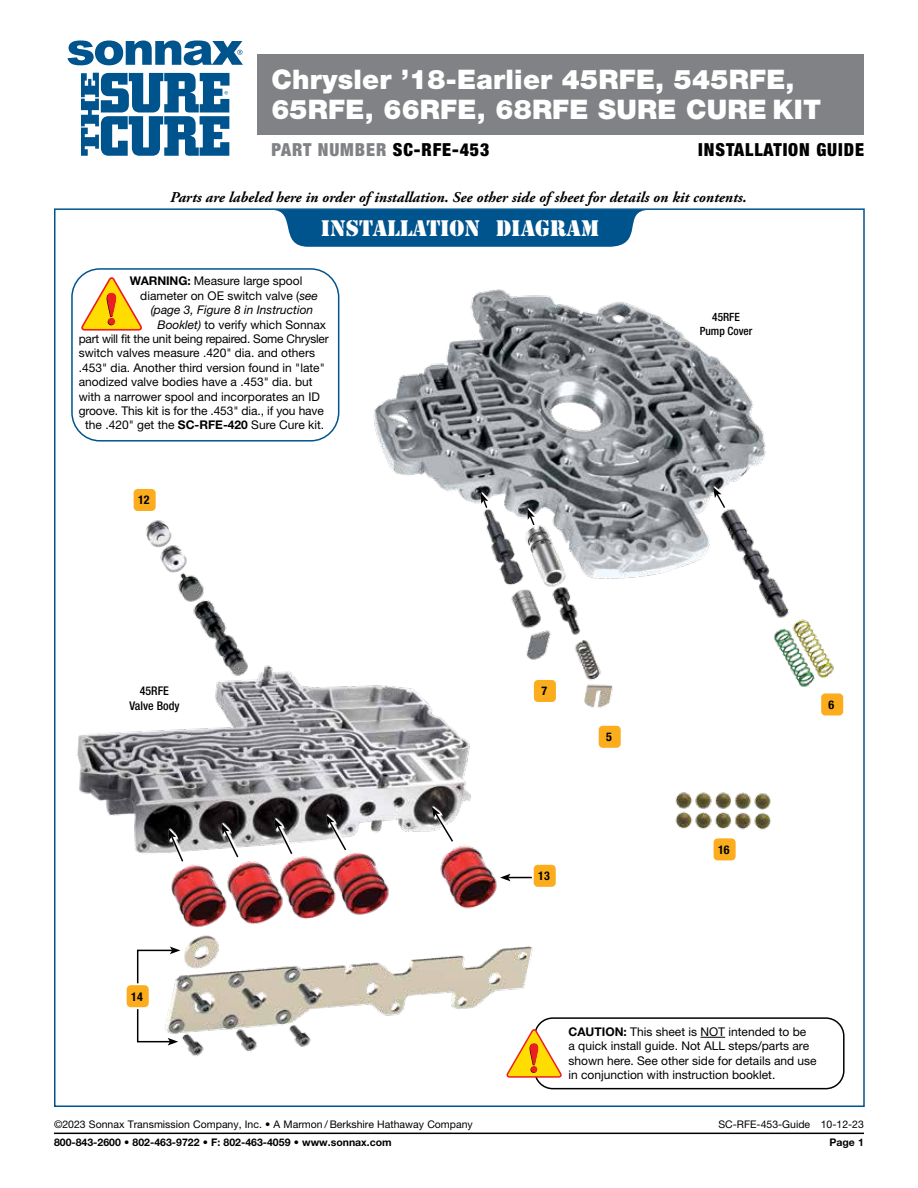
<style>
.page{position:relative;width:918px;height:1188px;background:#fff}
.page>*{position:absolute;margin:0;border:0;box-sizing:border-box;transform-origin:0 0}
.t1{font:900 27px/30px "Helvetica Neue LT Std";letter-spacing:.01em;color:#fff}
.t2{font:21px "Stencil Std";color:#fff}
.t3{font:900 condensed 18px "Helvetica Neue LT Std";letter-spacing:.05em;color:#808285}
.t4{font:900 condensed 18px "Helvetica Neue LT Std";letter-spacing:.05em;color:#000}
.t5{font:italic 700 15px "Adobe Garamond Pro";color:#000}
.t6{font:12px/14.4px "Helvetica Neue LT Std";color:#000}
.t7{font:12px "Helvetica Neue LT Std";letter-spacing:-.02em;color:#000}
.t8{font:italic 12px "Helvetica Neue LT Std";color:#000}
.t9{font:500 condensed 12px/14.4px "Helvetica Neue LT Std";color:#000;text-align:center}
.t10{font:700 condensed 12px "Helvetica Neue LT Std";color:#000}
.t11{font:500 condensed 11.4px/13.6px "Helvetica Neue LT Std";color:#000;text-align:center}
.t12{font:10.5px "Helvetica Neue LT Std";color:#000}
.t13{font:700 10.5px "Helvetica Neue LT Std";color:#000}
.s1{color:#000}
.s2{font-weight:700}
.s3{font-style:italic}
</style>
<div class="page">
<img style="left:373px;top:289px;width:461px;height:541px">
<img style="left:77px;top:488px;width:555px;height:598px">
<div style="left:133px;top:488px;width:24px;height:24px;background:#fbad1d;border-radius:5px"></div>
<div style="left:132px;top:487px;width:26px;height:26px;border:2px solid #fff;border-radius:5px"></div>
<svg style="left:136px;top:947px;width:44px;height:99px"></svg>
<div style="left:126px;top:984px;width:24px;height:24px;background:#fbad1d;border-radius:5px"></div>
<div style="left:125px;top:983px;width:26px;height:26px;border:2px solid #fff;border-radius:5px"></div>
<hr style="left:508px;top:877px;width:41px;height:1px;background:#000">
<svg style="left:500px;top:874px;width:11px;height:7px"></svg>
<div style="left:533px;top:864px;width:24px;height:24px;background:#fbad1d;border-radius:5px"></div>
<div style="left:532px;top:863px;width:26px;height:26px;border:2px solid #fff;border-radius:5px"></div>
<svg style="left:164px;top:826px;width:22px;height:39px"></svg>
<svg style="left:217px;top:820px;width:24px;height:41px"></svg>
<svg style="left:269px;top:815px;width:26px;height:43px"></svg>
<svg style="left:321px;top:811px;width:28px;height:43px"></svg>
<svg style="left:427px;top:803px;width:30px;height:42px"></svg>
<div style="left:820px;top:693px;width:24px;height:23px;background:#fbad1d;border-radius:5px"></div>
<div style="left:819px;top:692px;width:26px;height:25px;border:2px solid #fff;border-radius:5px"></div>
<svg style="left:706px;top:485px;width:26px;height:25px"></svg>
<svg style="left:520px;top:507px;width:21px;height:21px"></svg>
<svg style="left:474px;top:491px;width:20px;height:20px"></svg>
<div style="left:533px;top:679px;width:24px;height:24px;background:#fbad1d;border-radius:5px"></div>
<div style="left:532px;top:678px;width:26px;height:26px;border:2px solid #fff;border-radius:5px"></div>
<div style="left:598px;top:725px;width:24px;height:24px;background:#fbad1d;border-radius:5px"></div>
<div style="left:597px;top:724px;width:26px;height:26px;border:2px solid #fff;border-radius:5px"></div>
<div style="left:713px;top:837px;width:24px;height:24px;background:#fbad1d;border-radius:5px"></div>
<div style="left:712px;top:837px;width:26px;height:25px;border:2px solid #fff;border-radius:5px"></div>
<div style="left:71px;top:268px;width:268px;height:174px;border:2px solid #00548e;border-radius:28px"></div>
<svg style="left:81px;top:277px;width:61px;height:54px"></svg>
<hr style="left:54px;top:1133px;width:810px;height:1px;background:#000">
<svg style="left:278px;top:211px;width:364px;height:36px;background:#105f95"></svg>
<svg style="left:81px;top:73px;width:148px;height:83px"></svg>
<svg style="left:68px;top:40px;width:175px;height:25px"></svg>
<div style="left:258px;top:54px;width:606px;height:81px;background:#808285"></div>
<svg style="left:700px;top:1037px;width:25px;height:1px"></svg>
<div style="left:534px;top:1017px;width:311px;height:72px;border:2px solid #000;border-radius:18px"></div>
<svg style="left:507px;top:1029px;width:55px;height:49px"></svg>
<h1 class="t1" style="left:271px;top:64px;width:551px">Chrysler ’18-Earlier 45RFE, 545RFE,<br>65RFE, 66RFE, 68RFE SURE CURE KIT</h1>
<h3 class="t3" style="left:271px;top:138px;width:220px">PART NUMBER <span class="s1">SC-RFE-453</span></h3>
<h3 class="t4" style="left:698px;top:138px;width:167px">INSTALLATION GUIDE</h3>
<p class="t5" style="left:170px;top:189px;width:578px">Parts are labeled here in order of installation. See other side of sheet for details on kit contents.</p>
<h2 class="t2" style="left:321px;top:215px;width:280px">INSTALLATION DIAGRAM</h2>
<p class="t6" style="left:130px;top:274px;width:174px"><span class="s2">WARNING:</span> Measure large spool</p>
<p class="t6" style="left:140px;top:288px;width:179px">diameter on OE switch valve (<span class="s3">see</span></p>
<p class="t8" style="left:151px;top:303px;width:164px">(page 3, Figure 8 in Instruction</p>
<p class="t6" style="left:157px;top:317px;width:170px"><span class="s3">Booklet)</span> to verify which Sonnax</p>
<p class="t7" style="left:79px;top:332px;width:251px">part will fit the unit being repaired. Some Chrysler</p>
<p class="t6" style="left:79px;top:346px;width:238px">switch valves measure .420" dia. and others</p>
<p class="t6" style="left:79px;top:360px;width:248px">.453" dia. Another third version found in "late"</p>
<p class="t6" style="left:79px;top:375px;width:235px">anodized valve bodies have a .453" dia. but</p>
<p class="t6" style="left:79px;top:389px;width:243px">with a narrower spool and incorporates an ID</p>
<p class="t6" style="left:79px;top:403px;width:247px">groove. This kit is for the .453" dia., if you have</p>
<p class="t6" style="left:85px;top:418px;width:240px">the .420" get the <span class="s2">SC-RFE-420</span> Sure Cure kit.</p>
<p class="t10" style="left:138px;top:493px;width:13px">12</p>
<p class="t9" style="left:129px;top:684px;width:52px">45RFE<br>Valve Body</p>
<p class="t10" style="left:131px;top:989px;width:13px">14</p>
<p class="t11" style="left:700px;top:310px;width:54px">45RFE<br>Pump Cover</p>
<p class="t10" style="left:541px;top:684px;width:7px">7</p>
<p class="t10" style="left:538px;top:869px;width:13px">13</p>
<p class="t10" style="left:606px;top:730px;width:7px">5</p>
<p class="t10" style="left:718px;top:842px;width:13px">16</p>
<p class="t10" style="left:829px;top:697px;width:7px">6</p>
<p class="t6" style="left:568px;top:1024px;width:250px"><span class="s2">CAUTION:</span> This sheet is NOT intended to be<br>a quick install guide. Not ALL steps/parts are shown here. See other side for details and use in conjunction with instruction booklet.</p>
<p class="t12" style="left:54px;top:1118px;width:420px">©2023 Sonnax Transmission Company, Inc. • A Marmon / Berkshire Hathaway Company</p>
<p class="t12" style="left:719px;top:1118px;width:147px">SC-RFE-453-Guide 10-12-23</p>
<p class="t13" style="left:54px;top:1136px;width:339px">800-843-2600 • 802-463-9722 • F: 802-463-4059 • www.sonnax.com</p>
<p class="t13" style="left:829px;top:1136px;width:36px">Page 1</p>
</div>
